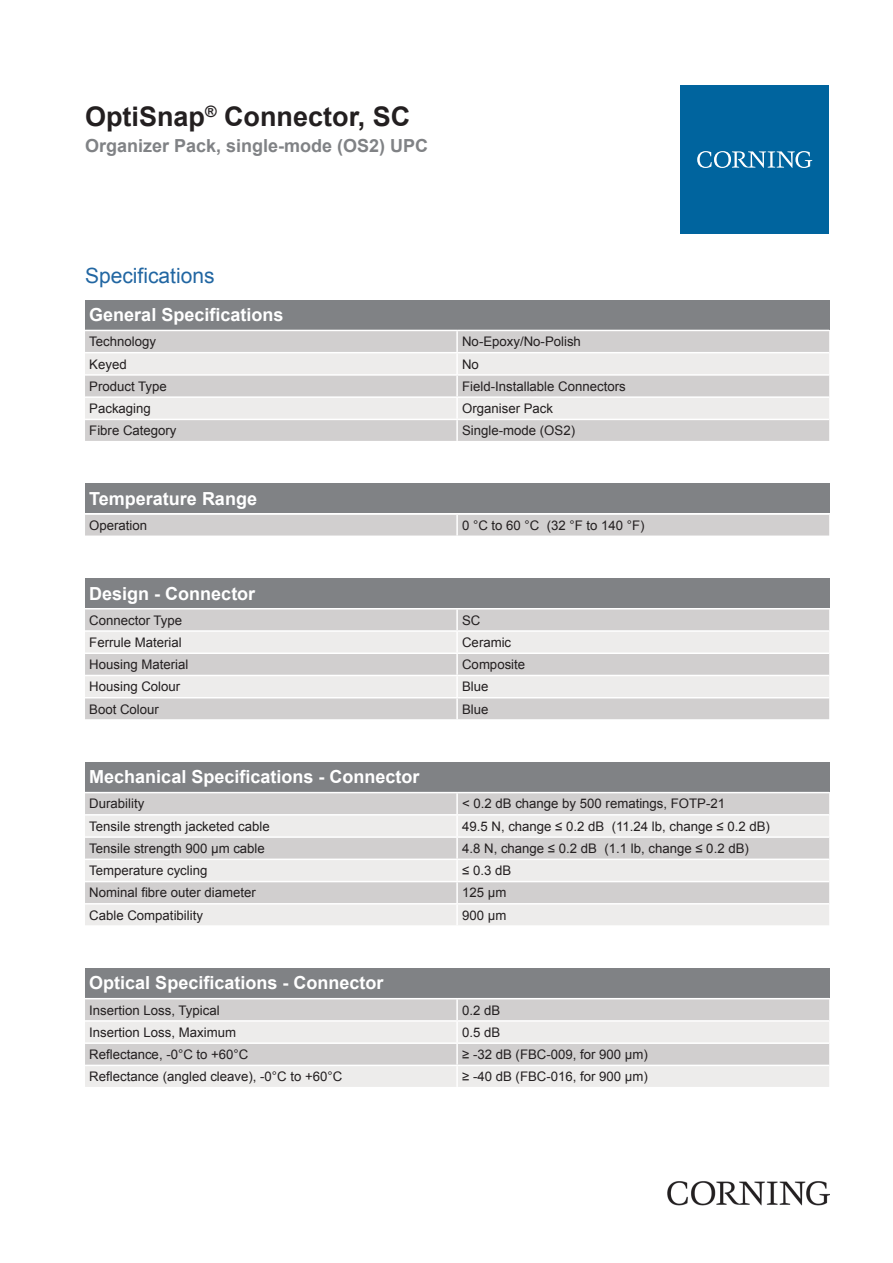
<style>
.page{position:relative;width:893px;height:1263px;background:#fff}
.page>*{position:absolute;margin:0;border:0;box-sizing:border-box;transform-origin:0 0}
.t1{font:700 27px "Arial";color:#231f20}
.t2{font:21px "Arial";color:#2166a2}
.t3{font:700 18px "Arial";color:#fff}
.t4{font:700 18px "Arial";color:#808285}
.t5{font:13.2px "Arial";color:#231f20}
</style>
<div class="page">
<div style="left:85px;top:300px;width:744px;height:30px;background:#808285"></div>
<div style="left:85px;top:331px;width:744px;height:110px;background:#d1cfcf"></div>
<svg style="left:85px;top:353px;width:744px;height:66px;background:#e4e2e2"></svg>
<hr style="left:456px;top:331px;width:2px;height:21px;background:#fff">
<hr style="left:456px;top:353px;width:2px;height:21px;background:#fff">
<hr style="left:456px;top:376px;width:2px;height:20px;background:#fff">
<hr style="left:456px;top:398px;width:2px;height:21px;background:#fff">
<hr style="left:456px;top:420px;width:2px;height:21px;background:#fff">
<hr style="left:85px;top:352px;width:372px;height:1px;background:#fff">
<hr style="left:457px;top:352px;width:372px;height:1px;background:#fff">
<hr style="left:85px;top:374px;width:372px;height:2px;background:#fff">
<hr style="left:457px;top:374px;width:372px;height:2px;background:#fff">
<hr style="left:85px;top:396px;width:372px;height:2px;background:#fff">
<hr style="left:457px;top:396px;width:372px;height:2px;background:#fff">
<hr style="left:85px;top:419px;width:372px;height:1px;background:#fff">
<hr style="left:457px;top:419px;width:372px;height:1px;background:#fff">
<div style="left:85px;top:483px;width:744px;height:30px;background:#808285"></div>
<div style="left:85px;top:515px;width:744px;height:20px;background:#d1cfcf"></div>
<hr style="left:456px;top:515px;width:2px;height:20px;background:#fff">
<div style="left:85px;top:578px;width:744px;height:30px;background:#808285"></div>
<div style="left:85px;top:609px;width:744px;height:110px;background:#d1cfcf"></div>
<svg style="left:85px;top:632px;width:744px;height:65px;background:#e3e2e1"></svg>
<hr style="left:456px;top:609px;width:2px;height:21px;background:#fff">
<hr style="left:456px;top:632px;width:2px;height:20px;background:#fff">
<hr style="left:456px;top:654px;width:2px;height:21px;background:#fff">
<hr style="left:456px;top:676px;width:2px;height:21px;background:#fff">
<hr style="left:456px;top:698px;width:2px;height:21px;background:#fff">
<hr style="left:85px;top:630px;width:372px;height:2px;background:#fff">
<hr style="left:457px;top:630px;width:372px;height:2px;background:#fff">
<hr style="left:85px;top:652px;width:372px;height:2px;background:#fff">
<hr style="left:457px;top:652px;width:372px;height:2px;background:#fff">
<hr style="left:85px;top:675px;width:372px;height:1px;background:#fff">
<hr style="left:457px;top:675px;width:372px;height:1px;background:#fff">
<hr style="left:85px;top:697px;width:372px;height:1px;background:#fff">
<hr style="left:457px;top:697px;width:372px;height:1px;background:#fff">
<div style="left:85px;top:762px;width:744px;height:30px;background:#808285"></div>
<div style="left:85px;top:793px;width:744px;height:21px;background:#d1cfcf"></div>
<svg style="left:85px;top:816px;width:744px;height:109px;background:#e2e0e0"></svg>
<hr style="left:456px;top:793px;width:2px;height:21px;background:#fff">
<hr style="left:456px;top:815px;width:2px;height:21px;background:#fff">
<hr style="left:456px;top:838px;width:2px;height:20px;background:#fff">
<hr style="left:456px;top:860px;width:2px;height:21px;background:#fff">
<hr style="left:456px;top:882px;width:2px;height:21px;background:#fff">
<hr style="left:456px;top:904px;width:2px;height:21px;background:#fff">
<hr style="left:85px;top:836px;width:372px;height:2px;background:#fff">
<hr style="left:457px;top:836px;width:372px;height:2px;background:#fff">
<hr style="left:85px;top:858px;width:372px;height:2px;background:#fff">
<hr style="left:457px;top:858px;width:372px;height:2px;background:#fff">
<hr style="left:85px;top:881px;width:372px;height:1px;background:#fff">
<hr style="left:457px;top:881px;width:372px;height:1px;background:#fff">
<hr style="left:85px;top:903px;width:372px;height:1px;background:#fff">
<hr style="left:457px;top:903px;width:372px;height:1px;background:#fff">
<div style="left:85px;top:968px;width:744px;height:30px;background:#808285"></div>
<div style="left:85px;top:999px;width:744px;height:21px;background:#d1cfcf"></div>
<svg style="left:85px;top:1022px;width:744px;height:65px;background:#e3e2e1"></svg>
<hr style="left:456px;top:999px;width:2px;height:21px;background:#fff">
<hr style="left:456px;top:1022px;width:2px;height:20px;background:#fff">
<hr style="left:456px;top:1044px;width:2px;height:21px;background:#fff">
<hr style="left:456px;top:1066px;width:2px;height:21px;background:#fff">
<hr style="left:85px;top:1042px;width:372px;height:2px;background:#fff">
<hr style="left:457px;top:1042px;width:372px;height:2px;background:#fff">
<hr style="left:85px;top:1065px;width:372px;height:1px;background:#fff">
<hr style="left:457px;top:1065px;width:372px;height:1px;background:#fff">
<div style="left:680px;top:85px;width:149px;height:149px;background:#00649e"></div>
<svg style="left:697px;top:151px;width:115px;height:17px"></svg>
<img style="left:668px;top:1181px;width:161px;height:24px">
<h1 class="t1" style="left:85px;top:98px;width:327px">OptiSnap<sup>®</sup> Connector, SC</h1>
<h3 class="t4" style="left:85px;top:134px;width:345px">Organizer Pack, single-mode (OS2) UPC</h3>
<h2 class="t2" style="left:85px;top:262px;width:131px">Specifications</h2>
<h3 class="t3" style="left:89px;top:303px;width:196px">General Specifications</h3>
<p class="t5" style="left:89px;top:333px;width:68px">Technology</p>
<p class="t5" style="left:462px;top:333px;width:120px">No-Epoxy/No-Polish</p>
<p class="t5" style="left:89px;top:355px;width:39px">Keyed</p>
<p class="t5" style="left:462px;top:355px;width:18px">No</p>
<p class="t5" style="left:89px;top:377px;width:79px">Product Type</p>
<p class="t5" style="left:462px;top:377px;width:165px">Field-Installable Connectors</p>
<p class="t5" style="left:89px;top:400px;width:63px">Packaging</p>
<p class="t5" style="left:462px;top:400px;width:92px">Organiser Pack</p>
<p class="t5" style="left:89px;top:422px;width:89px">Fibre Category</p>
<p class="t5" style="left:462px;top:422px;width:114px">Single-mode (OS2)</p>
<h3 class="t3" style="left:89px;top:487px;width:169px">Temperature Range</h3>
<p class="t5" style="left:89px;top:517px;width:59px">Operation</p>
<p class="t5" style="left:462px;top:517px;width:184px">0 °C to 60 °C (32 °F to 140 °F)</p>
<h3 class="t3" style="left:89px;top:581px;width:168px">Design - Connector</h3>
<p class="t5" style="left:89px;top:611px;width:94px">Connector Type</p>
<p class="t5" style="left:462px;top:611px;width:20px">SC</p>
<p class="t5" style="left:89px;top:634px;width:94px">Ferrule Material</p>
<p class="t5" style="left:462px;top:634px;width:51px">Ceramic</p>
<p class="t5" style="left:89px;top:656px;width:101px">Housing Material</p>
<p class="t5" style="left:462px;top:656px;width:65px">Composite</p>
<p class="t5" style="left:89px;top:678px;width:92px">Housing Colour</p>
<p class="t5" style="left:462px;top:678px;width:28px">Blue</p>
<p class="t5" style="left:89px;top:700px;width:71px">Boot Colour</p>
<p class="t5" style="left:462px;top:700px;width:28px">Blue</p>
<h3 class="t3" style="left:89px;top:765px;width:332px">Mechanical Specifications - Connector</h3>
<p class="t5" style="left:89px;top:795px;width:57px">Durability</p>
<p class="t5" style="left:462px;top:795px;width:265px">&lt; 0.2 dB change by 500 rematings, FOTP-21</p>
<p class="t5" style="left:89px;top:817px;width:182px">Tensile strength jacketed cable</p>
<p class="t5" style="left:462px;top:817px;width:309px">49.5 N, change ≤ 0.2 dB (11.24 lb, change ≤ 0.2 dB)</p>
<p class="t5" style="left:89px;top:840px;width:177px">Tensile strength 900 µm cable</p>
<p class="t5" style="left:462px;top:840px;width:288px">4.8 N, change ≤ 0.2 dB (1.1 lb, change ≤ 0.2 dB)</p>
<p class="t5" style="left:89px;top:862px;width:120px">Temperature cycling</p>
<p class="t5" style="left:462px;top:862px;width:51px">≤ 0.3 dB</p>
<p class="t5" style="left:89px;top:884px;width:168px">Nominal fibre outer diameter</p>
<p class="t5" style="left:462px;top:884px;width:46px">125 µm</p>
<p class="t5" style="left:89px;top:906px;width:115px">Cable Compatibility</p>
<p class="t5" style="left:462px;top:906px;width:46px">900 µm</p>
<h3 class="t3" style="left:89px;top:971px;width:296px">Optical Specifications - Connector</h3>
<p class="t5" style="left:89px;top:1001px;width:132px">Insertion Loss, Typical</p>
<p class="t5" style="left:462px;top:1001px;width:40px">0.2 dB</p>
<p class="t5" style="left:89px;top:1023px;width:148px">Insertion Loss, Maximum</p>
<p class="t5" style="left:462px;top:1023px;width:40px">0.5 dB</p>
<p class="t5" style="left:89px;top:1046px;width:161px">Reflectance, -0°C to +60°C</p>
<p class="t5" style="left:462px;top:1046px;width:187px">≥ -32 dB (FBC-009, for 900 µm)</p>
<p class="t5" style="left:89px;top:1068px;width:255px">Reflectance (angled cleave), -0°C to +60°C</p>
<p class="t5" style="left:462px;top:1068px;width:187px">≥ -40 dB (FBC-016, for 900 µm)</p>
</div>
